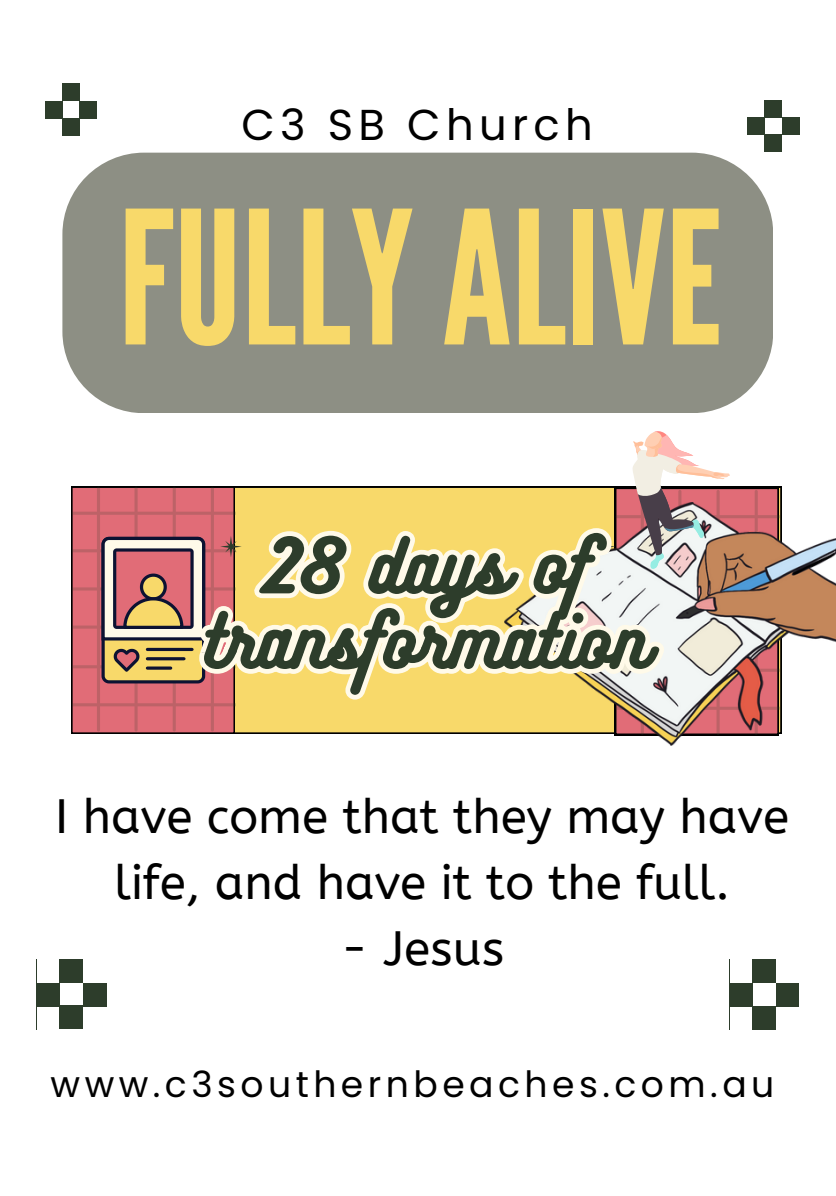
<style>
.page{position:relative;width:836px;height:1196px;background:#fff}
.page>*{position:absolute;margin:0;border:0;box-sizing:border-box;transform-origin:0 0}
.t1{font:184.8px "League Gothic";color:#f8d96a}
.t2{font:67px/75px "Bukhari Script";color:#2d3d2b;text-align:center}
.t3{font:48px/66px "A Bee Zee";color:#000;text-align:center}
.t4{font:43.2px "Poppins";letter-spacing:.125em;color:#000}
.t5{font:36.2px "Poppins";letter-spacing:.125em;color:#000}
</style>
<div class="page">
<div style="left:45px;top:101px;width:17px;height:17px;background:#2d3d2b"></div>
<div style="left:62px;top:84px;width:18px;height:17px;background:#2d3d2b"></div>
<div style="left:80px;top:101px;width:17px;height:17px;background:#2d3d2b"></div>
<div style="left:62px;top:118px;width:18px;height:17px;background:#2d3d2b"></div>
<div style="left:36px;top:982px;width:24px;height:24px;background:#2d3d2b"></div>
<div style="left:59px;top:959px;width:24px;height:23px;background:#2d3d2b"></div>
<div style="left:83px;top:982px;width:23px;height:24px;background:#2d3d2b"></div>
<div style="left:59px;top:1005px;width:24px;height:24px;background:#2d3d2b"></div>
<div style="left:747px;top:118px;width:17px;height:17px;background:#2d3d2b"></div>
<div style="left:764px;top:100px;width:17px;height:18px;background:#2d3d2b"></div>
<div style="left:781px;top:118px;width:18px;height:17px;background:#2d3d2b"></div>
<div style="left:764px;top:135px;width:17px;height:17px;background:#2d3d2b"></div>
<div style="left:729px;top:983px;width:23px;height:23px;background:#2d3d2b"></div>
<div style="left:752px;top:959px;width:23px;height:24px;background:#2d3d2b"></div>
<div style="left:775px;top:983px;width:23px;height:23px;background:#2d3d2b"></div>
<div style="left:752px;top:1005px;width:23px;height:24px;background:#2d3d2b"></div>
<div style="left:62px;top:153px;width:711px;height:260px;background:#8d8f84;border-radius:82px"></div>
<svg style="left:235px;top:486px;width:546px;height:248px;background:#e3c362"></svg>
<svg style="left:72px;top:486px;width:169px;height:245px;background:#c97973"></svg>
<img style="left:504px;top:502px;width:332px;height:243px">
<svg style="left:247px;top:520px;width:372px;height:75px;background:#fbeab0"></svg>
<svg style="left:191px;top:595px;width:481px;height:115px;background:#f1dead"></svg>
<svg style="left:632px;top:431px;width:98px;height:138px"></svg>
<h1 class="t4" style="left:241px;top:95px;width:353px">C3 SB Church</h1>
<h3 class="t1" style="left:118px;top:172px;width:605px">FULLYALIVE</h3>
<p class="t2" style="left:204px;top:525px;width:445px">28 days of transformation</p>
<p class="t3" style="left:55px;top:784px;width:735px">I have come that they may have life, and have it to the full.</p>
<p class="t3" style="left:340px;top:916px;width:165px">- Jesus</p>
<p class="t5" style="left:51px;top:1059px;width:725px">www.c3southernbeaches.com.au</p>
</div>
